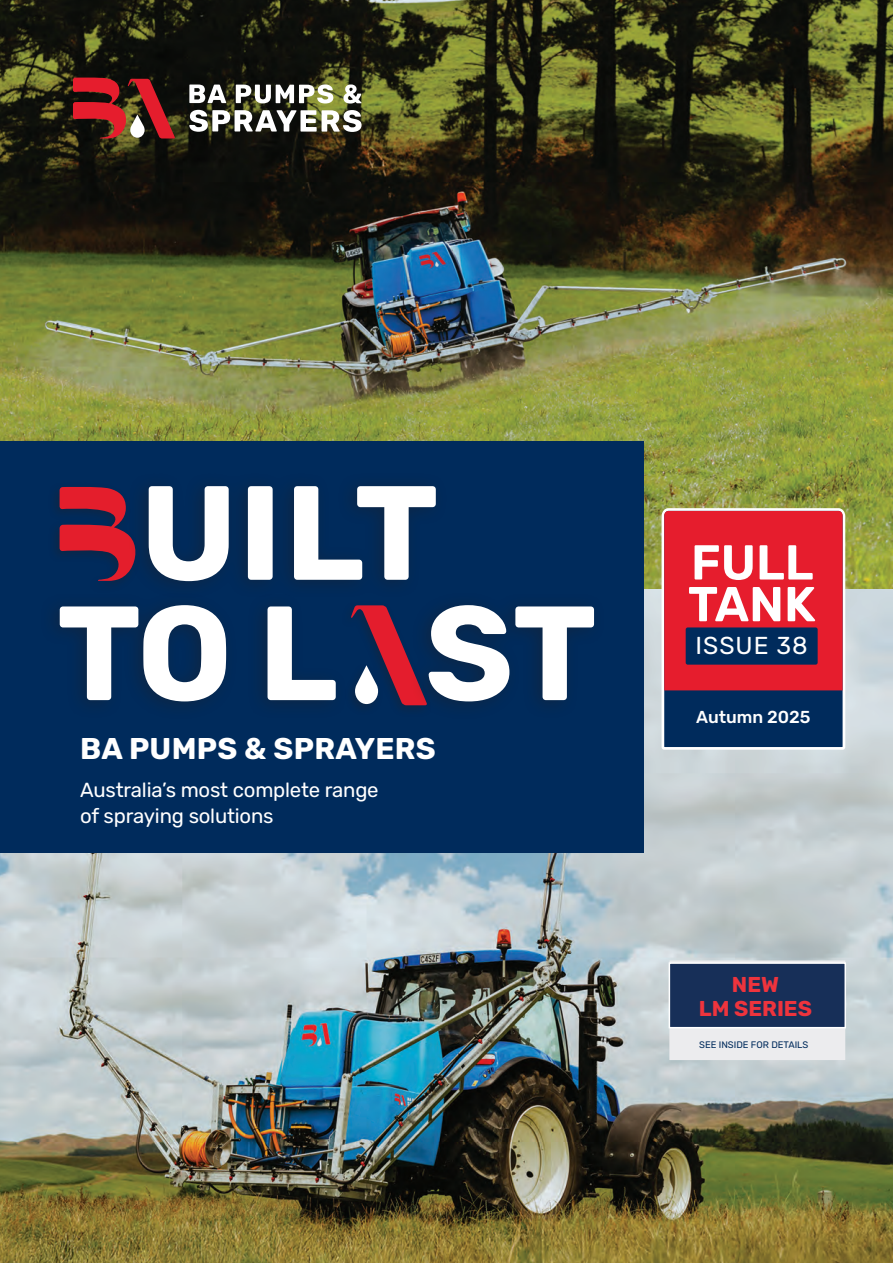
<style>
.page{position:relative;width:893px;height:1263px;background:#fff}
.page>*{position:absolute;margin:0;border:0;box-sizing:border-box;transform-origin:0 0}
.t1{font:700 30px "Rubik";letter-spacing:.01em;color:#fff}
.t2{font:24.45px "Rubik";letter-spacing:.04em;color:#fff}
.t3{font:700 21.45px/24px "Rubik";color:#ee343d;text-align:center}
.t4{font:20.4px/25px "Rubik";letter-spacing:-.01em;color:#fff}
.t5{font:500 17.25px "Rubik";color:#fff}
.t6{font:9.45px "Rubik";color:#002b5c}
</style>
<div class="page">
<img style="left:0;top:0;width:893px;height:1263px">
<div style="left:0;top:441px;width:644px;height:411px;background:#002b5c"></div>
<svg style="left:189px;top:85px;width:37px;height:18px"></svg>
<svg style="left:236px;top:84px;width:97px;height:19px"></svg>
<svg style="left:343px;top:84px;width:19px;height:20px"></svg>
<svg style="left:189px;top:110px;width:173px;height:22px"></svg>
<svg style="left:73px;top:77px;width:102px;height:62px;background:#7b2724"></svg>
<svg style="left:660px;top:507px;width:187px;height:244px"></svg>
<svg style="left:663px;top:509px;width:181px;height:239px;background:#ab3e54"></svg>
<div style="left:686px;top:627px;width:132px;height:38px;background:#002b5c;border-radius:2px"></div>
<div style="left:669px;top:960px;width:176px;height:100px;background:#ececee"></div>
<div style="left:669px;top:962px;width:177px;height:66px;background:#172f58;border:2px solid #fff"></div>
<svg style="left:60px;top:486px;width:68px;height:95px"></svg>
<svg style="left:60px;top:605px;width:534px;height:96px"></svg>
<svg style="left:149px;top:486px;width:287px;height:95px"></svg>
<h1 class="t1" style="left:80px;top:732px;width:357px">BA PUMPS &amp; SPRAYERS</h1>
<p class="t4" style="left:80px;top:778px;width:300px">Australia’s most complete range of spraying solutions</p>
<p class="t2" style="left:695px;top:632px;width:114px">ISSUE 38</p>
<p class="t5" style="left:696px;top:707px;width:116px">Autumn 2025</p>
<p class="t3" style="left:699px;top:973px;width:115px">NEW<br>LM SERIES</p>
<p class="t6" style="left:699px;top:1040px;width:111px">SEE INSIDE FOR DETAILS</p>
</div>
